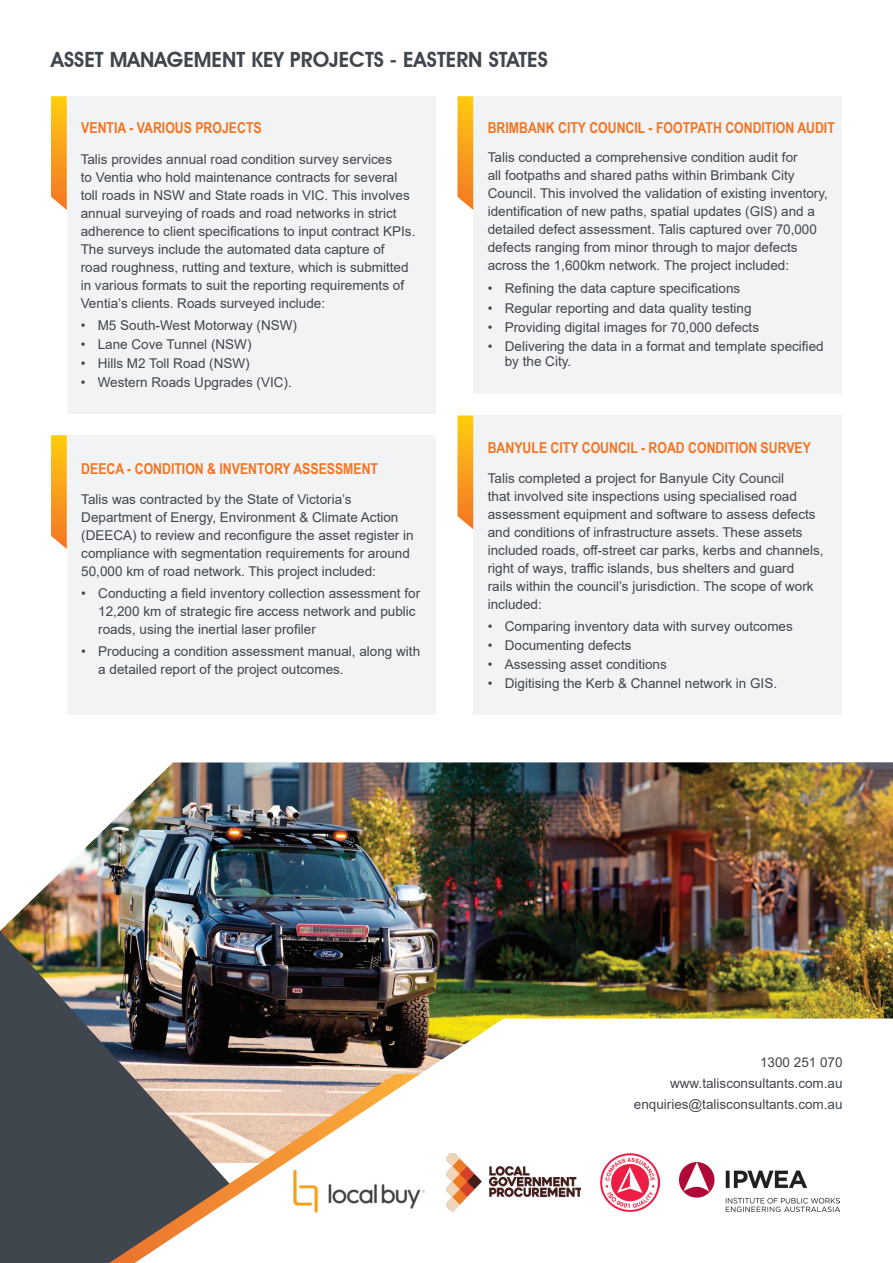
<style>
.page{position:relative;width:893px;height:1263px;background:#fff}
.page>*{position:absolute;margin:0;border:0;box-sizing:border-box;transform-origin:0 0}
.t1{font:600 21px "Avant Garde IT Cby BT";color:#40464d}
.t2{font:700 15px "Arial Narrow";color:#f47321}
.t3{font:13.5px/18px "Arial";color:#40464d}
</style>
<div class="page">
<img style="left:1px;top:762px;width:892px;height:256px">
<img style="left:0;top:930px;width:302px;height:333px">
<div style="left:109px;top:1074px;width:26px;height:189px;background:#40464d"></div>
<svg style="left:135px;top:1018px;width:758px;height:245px"></svg>
<div style="left:473px;top:96px;width:369px;height:297px;background:#f2f3f4"></div>
<svg style="left:457px;top:96px;width:16px;height:114px;background:#f9aa2d"></svg>
<div style="left:67px;top:435px;width:368px;height:280px;background:#f2f3f4"></div>
<svg style="left:51px;top:435px;width:16px;height:114px;background:#f9a929"></svg>
<div style="left:473px;top:415px;width:369px;height:300px;background:#f2f3f4"></div>
<svg style="left:457px;top:415px;width:16px;height:114px;background:#f9ab2d"></svg>
<div style="left:67px;top:96px;width:368px;height:317px;background:#f2f3f4"></div>
<svg style="left:51px;top:96px;width:16px;height:114px;background:#f9a929"></svg>
<img style="left:600px;top:1153px;width:59px;height:59px">
<img style="left:679px;top:1162px;width:160px;height:50px">
<img style="left:446px;top:1153px;width:134px;height:59px">
<img style="left:293px;top:1167px;width:134px;height:47px">
<p class="t1" style="left:51px;top:47px;width:498px">ASSET MANAGEMENT KEY PROJECTS - EASTERN STATES</p>
<p class="t2" style="left:81px;top:117px;width:182px">VENTIA - VARIOUS PROJECTS</p>
<p class="t3" style="left:81px;top:150px;width:336px">Talis provides annual road condition survey services<br>to Ventia who hold maintenance contracts for several toll roads in NSW and State roads in VIC. This involves annual surveying of roads and road networks in strict adherence to client specifications to input contract KPIs.<br>The surveys include the automated data capture of<br>road roughness, rutting and texture, which is submitted in various formats to suit the reporting requirements of Ventia’s clients. Roads surveyed include:</p>
<p class="t3" style="left:81px;top:316px;width:218px">• M5 South-West Motorway (NSW)</p>
<p class="t3" style="left:81px;top:335px;width:172px">• Lane Cove Tunnel (NSW)</p>
<p class="t3" style="left:81px;top:354px;width:171px">• Hills M2 Toll Road (NSW)</p>
<p class="t3" style="left:81px;top:373px;width:213px">• Western Roads Upgrades (VIC).</p>
<p class="t2" style="left:81px;top:457px;width:298px">DEECA - CONDITION &amp; INVENTORY ASSESSMENT</p>
<p class="t3" style="left:81px;top:490px;width:334px">Talis was contracted by the State of Victoria’s Department of Energy, Environment &amp; Climate Action (DEECA) to review and reconfigure the asset register in compliance with segmentation requirements for around 50,000 km of road network. This project included:</p>
<p class="t3" style="left:98px;top:584px;width:323px;text-indent:-17px">• Conducting a field inventory collection assessment for<br>12,200 km of strategic fire access network and public roads, using the inertial laser profiler</p>
<p class="t3" style="left:98px;top:643px;width:323px;text-indent:-17px">• Producing a condition assessment manual, along with a detailed report of the project outcomes.</p>
<p class="t2" style="left:488px;top:117px;width:349px">BRIMBANK CITY COUNCIL - FOOTPATH CONDITION AUDIT</p>
<p class="t3" style="left:488px;top:148px;width:342px">Talis conducted a comprehensive condition audit for<br>all footpaths and shared paths within Brimbank City Council. This involved the validation of existing inventory, identification of new paths, spatial updates (GIS) and a detailed defect assessment. Talis captured over 70,000 defects ranging from minor through to major defects across the 1,600km network. The project included:</p>
<p class="t3" style="left:488px;top:280px;width:254px">• Refining the data capture specifications</p>
<p class="t3" style="left:488px;top:299px;width:265px">• Regular reporting and data quality testing</p>
<p class="t3" style="left:488px;top:318px;width:273px">• Providing digital images for 70,000 defects</p>
<p class="t3" style="left:505px;top:339px;width:320px;line-height:15px;text-indent:-17px">• Delivering the data in a format and template specified by the City.</p>
<p class="t2" style="left:488px;top:436px;width:325px">BANYULE CITY COUNCIL - ROAD CONDITION SURVEY</p>
<p class="t3" style="left:488px;top:469px;width:337px">Talis completed a project for Banyule City Council<br>that involved site inspections using specialised road assessment equipment and software to assess defects and conditions of infrastructure assets. These assets included roads, off-street car parks, kerbs and channels, right of ways, traffic islands, bus shelters and guard<br>rails within the council’s jurisdiction. The scope of work included:</p>
<p class="t3" style="left:488px;top:617px;width:307px">• Comparing inventory data with survey outcomes</p>
<p class="t3" style="left:488px;top:636px;width:145px">• Documenting defects</p>
<p class="t3" style="left:488px;top:655px;width:181px">• Assessing asset conditions</p>
<p class="t3" style="left:488px;top:674px;width:291px">• Digitising the Kerb &amp; Channel network in GIS.</p>
<p class="t3" style="left:760px;top:1053px;width:84px">1300 251 070</p>
<p class="t3" style="left:670px;top:1074px;width:174px">www.talisconsultants.com.au</p>
<p class="t3" style="left:634px;top:1095px;width:210px">enquiries@talisconsultants.com.au</p>
</div>
